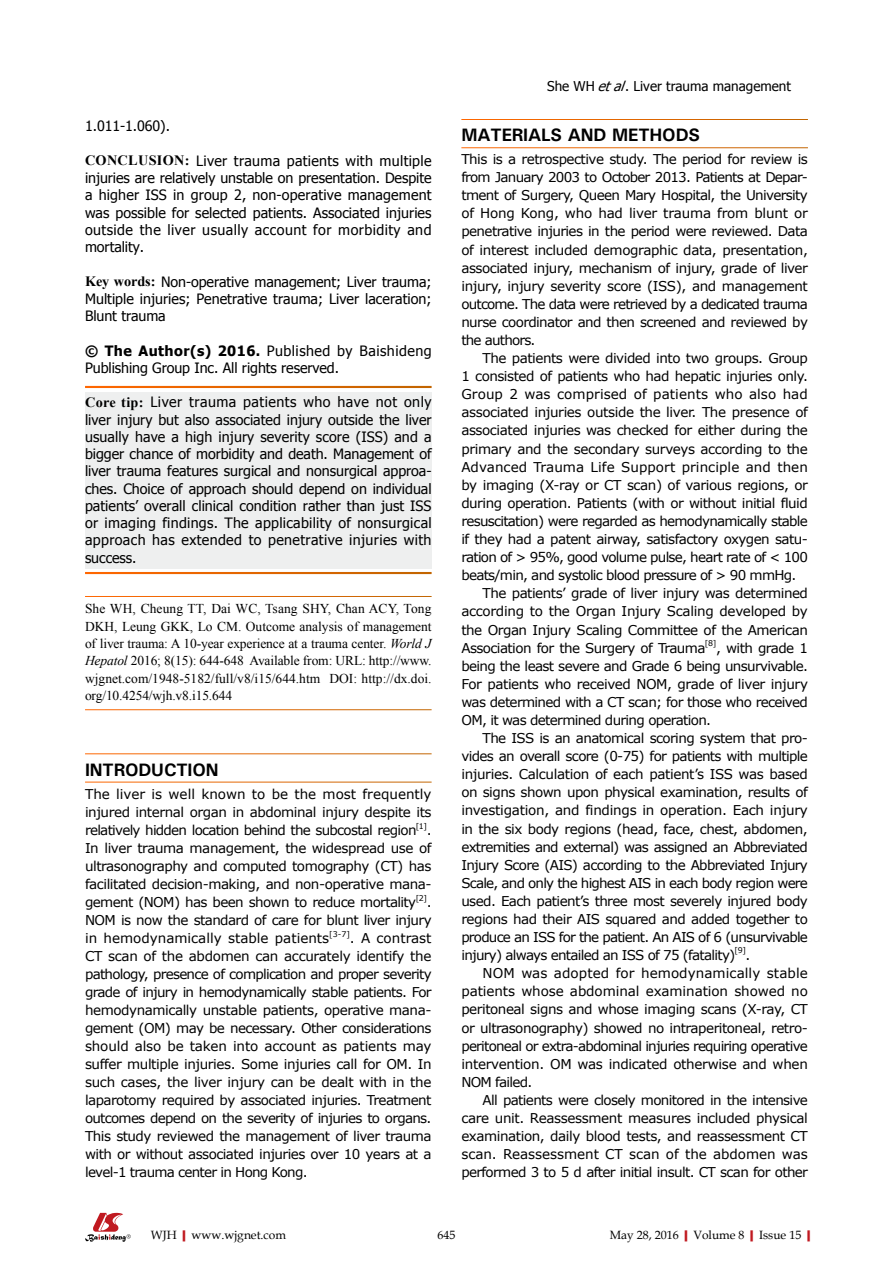
<style>
.page{position:relative;width:893px;height:1263px;background:#fff}
.page>*{position:absolute;margin:0;border:0;box-sizing:border-box;transform-origin:0 0}
.t1{font:700 18px "Univers";letter-spacing:-.01em;color:#000}
.t2{font:14.25px/17.2px "Tahoma";color:#000;text-align:justify}
.t3{font:13.5px/18px "Verdana";letter-spacing:-.04em;color:#000;text-align:justify}
.t4{font:13.5px/17.4px "Times New Roman";color:#000;text-align:justify}
.t5{font:13.5px "Verdana";letter-spacing:-.06em;color:#000}
.t6{font:13.5px "Verdana";letter-spacing:.005em;color:#000}
.t7{font:13.5px "Verdana";letter-spacing:-.02em;color:#000}
.t8{font:13.5px "Verdana";letter-spacing:-.005em;color:#000}
.t9{font:13.5px "Verdana";letter-spacing:-.015em;color:#000}
.t10{font:13.5px "Tahoma";color:#000}
.t11{font:12px "Book Antiqua";color:#000}
.t12{font:7.8px "Verdana";color:#000}
.s1{font-family:"Times New Roman";font-weight:700}
.s2{font-weight:700}
.s3{font-style:italic}
.s4{font-weight:700;color:#c01920}
</style>
<div class="page">
<div style="left:85px;top:392px;width:347px;height:176px;background:#eeefef"></div>
<svg style="left:85px;top:1213px;width:46px;height:29px"></svg>
<p class="t2" style="left:85px;top:117px;width:86px">1.011-1.060).</p>
<p class="t2" style="left:85px;top:151px;width:348px"><span class="s1">CONCLUSION:</span> Liver trauma patients with multiple injuries are relatively unstable on presentation. Despite a higher ISS in group 2, non-operative management was possible for selected patients. Associated injuries outside the liver usually account for morbidity and mortality.</p>
<p class="t2" style="left:85px;top:272px;width:348px"><span class="s1">Key words:</span> Non-operative management; Liver trauma; Multiple injuries; Penetrative trauma; Liver laceration; Blunt trauma</p>
<p class="t2" style="left:85px;top:341px;width:348px"><span class="s2">© The Author(s) 2016.</span> Published by Baishideng<br>Publishing Group Inc. All rights reserved.</p>
<p class="t2" style="left:85px;top:393px;width:348px"><span class="s1">Core tip:</span> Liver trauma patients who have not only liver injury but also associated injury outside the liver usually have a high injury severity score (ISS) and a bigger chance of morbidity and death. Management of liver trauma features surgical and nonsurgical approa&shy;ches. Choice of approach should depend on individual patients’ overall clinical condition rather than just ISS or imaging findings. The applicability of nonsurgical approach has extended to penetrative injuries with success.</p>
<p class="t4" style="left:85px;top:600px;width:348px">She WH, Cheung TT, Dai WC, Tsang SHY, Chan ACY, Tong DKH, Leung GKK, Lo CM. Outcome analysis of management of liver trauma: A 10-year experience at a trauma center. <span class="s3">World J Hepatol</span> 2016; 8(15): 644-648 Available from: URL: http://www. wjgnet.com/1948-5182/full/v8/i15/644.htm DOI: http://dx.doi. org/10.4254/wjh.v8.i15.644</p>
<p class="t1" style="left:85px;top:758px;width:135px">INTRODUCTION</p>
<p class="t3" style="left:85px;top:785px;width:348px">The liver is well known to be the most frequently injured internal organ in abdominal injury despite its relatively hidden location behind the subcostal region</p>
<p class="t12" style="left:416px;top:820px;width:13px">[1]</p>
<p class="t3" style="left:85px;top:821px;width:348px;text-align:left;text-indent:342px">.<br>In liver trauma management, the widespread use of ultrasonography and computed tomography (CT) has facilitated decision-making, and non-operative mana&shy;gement (NOM) has been shown to reduce mortality</p>
<p class="t12" style="left:416px;top:892px;width:13px">[2]</p>
<p class="t3" style="left:85px;top:893px;width:348px;text-indent:342px">.<br>NOM is now the standard of care for blunt liver injury in hemodynamically stable patients</p>
<p class="t12" style="left:329px;top:928px;width:22px">[3-7]</p>
<p class="t3" style="left:85px;top:929px;width:348px;text-align:left;text-indent:265px">. A contrast CT scan of the abdomen can accurately identify the pathology, presence of complication and proper severity grade of injury in hemodynamically stable patients. For hemodynamically unstable patients, operative mana&shy;gement (OM) may be necessary. Other considerations should also be taken into account as patients may suffer multiple injuries. Some injuries call for OM. In such cases, the liver injury can be dealt with in the laparotomy required by associated injuries. Treatment outcomes depend on the severity of injuries to organs.<br>This study reviewed the management of liver trauma with or without associated injuries over 10 years at a level-1 trauma center in Hong Kong.</p>
<p class="t10" style="left:547px;top:77px;width:245px">She WH <span class="s3">etal</span>. Liver trauma management</p>
<p class="t1" style="left:461px;top:123px;width:240px">MATERIALS AND METHODS</p>
<p class="t3" style="left:461px;top:150px;width:348px">This is a retrospective study. The period for review is</p>
<p class="t5" style="left:461px;top:168px;width:346px">from January 2003 to October 2013. Patients at Depar-</p>
<p class="t3" style="left:461px;top:186px;width:348px">tment of Surgery, Queen Mary Hospital, the University</p>
<p class="t9" style="left:461px;top:204px;width:348px">of Hong Kong, who had liver trauma from blunt or</p>
<p class="t3" style="left:461px;top:222px;width:348px">penetrative injuries in the period were reviewed. Data</p>
<p class="t3" style="left:461px;top:240px;width:348px">of interest included demographic data, presentation,</p>
<p class="t3" style="left:461px;top:259px;width:348px">associated injury, mechanism of injury, grade of liver</p>
<p class="t3" style="left:461px;top:277px;width:348px">injury, injury severity score (ISS), and management</p>
<p class="t5" style="left:461px;top:295px;width:348px">outcome. The data were retrieved by a dedicated trauma</p>
<p class="t3" style="left:461px;top:313px;width:348px">nurse coordinator and then screened and reviewed by</p>
<p class="t5" style="left:461px;top:331px;width:76px">the authors.</p>
<p class="t3" style="left:483px;top:349px;width:327px">The patients were divided into two groups. Group</p>
<p class="t3" style="left:461px;top:367px;width:348px">1 consisted of patients who had hepatic injuries only.</p>
<p class="t6" style="left:461px;top:385px;width:348px">Group 2 was comprised of patients who also had</p>
<p class="t3" style="left:461px;top:403px;width:348px">associated injuries outside the liver. The presence of</p>
<p class="t3" style="left:461px;top:421px;width:348px">associated injuries was checked for either during the</p>
<p class="t3" style="left:461px;top:439px;width:348px">primary and the secondary surveys according to the</p>
<p class="t6" style="left:461px;top:457px;width:348px">Advanced Trauma Life Support principle and then</p>
<p class="t3" style="left:461px;top:476px;width:348px">by imaging (X-ray or CT scan) of various regions, or</p>
<p class="t3" style="left:461px;top:494px;width:348px">during operation. Patients (with or without initial fluid</p>
<p class="t3" style="left:461px;top:512px;width:348px">resuscitation) were regarded as hemodynamically stable</p>
<p class="t3" style="left:461px;top:530px;width:346px">if they had a patent airway, satisfactory oxygen satu-</p>
<p class="t3" style="left:461px;top:548px;width:348px">ration of &gt; 95%, good volume pulse, heart rate of &lt; 100</p>
<p class="t3" style="left:461px;top:566px;width:336px">beats/min, and systolic blood pressure of &gt; 90 mmHg.</p>
<p class="t3" style="left:483px;top:584px;width:327px">The patients’ grade of liver injury was determined</p>
<p class="t3" style="left:461px;top:602px;width:348px">according to the Organ Injury Scaling developed by</p>
<p class="t3" style="left:461px;top:620px;width:348px">the Organ Injury Scaling Committee of the American</p>
<p class="t3" style="left:461px;top:638px;width:246px">Association for the Surgery of Trauma</p>
<p class="t12" style="left:705px;top:638px;width:13px">[8]</p>
<p class="t3" style="left:716px;top:638px;width:93px">, with grade 1</p>
<p class="t3" style="left:461px;top:657px;width:348px">being the least severe and Grade 6 being unsurvivable.</p>
<p class="t3" style="left:461px;top:675px;width:348px">For patients who received NOM, grade of liver injury</p>
<p class="t3" style="left:461px;top:693px;width:348px">was determined with a CT scan; for those who received</p>
<p class="t3" style="left:461px;top:711px;width:251px">OM, it was determined during operation.</p>
<p class="t3" style="left:483px;top:729px;width:325px">The ISS is an anatomical scoring system that pro-</p>
<p class="t3" style="left:461px;top:747px;width:348px">vides an overall score (0-75) for patients with multiple</p>
<p class="t3" style="left:461px;top:765px;width:348px">injuries. Calculation of each patient’s ISS was based</p>
<p class="t3" style="left:461px;top:783px;width:348px">on signs shown upon physical examination, results of</p>
<p class="t7" style="left:461px;top:801px;width:348px">investigation, and findings in operation. Each injury</p>
<p class="t3" style="left:461px;top:819px;width:348px">in the six body regions (head, face, chest, abdomen,</p>
<p class="t3" style="left:461px;top:837px;width:348px">extremities and external) was assigned an Abbreviated</p>
<p class="t3" style="left:461px;top:856px;width:348px">Injury Score (AIS) according to the Abbreviated Injury</p>
<p class="t5" style="left:461px;top:874px;width:348px">Scale, and only the highest AIS in each body region were</p>
<p class="t3" style="left:461px;top:892px;width:348px">used. Each patient’s three most severely injured body</p>
<p class="t3" style="left:461px;top:910px;width:348px">regions had their AIS squared and added together to</p>
<p class="t5" style="left:461px;top:928px;width:348px">produce an ISS for the patient. An AIS of 6 (unsurvivable</p>
<p class="t3" style="left:461px;top:946px;width:275px">injury) always entailed an ISS of 75 (fatality)</p>
<p class="t12" style="left:735px;top:945px;width:13px">[9]</p>
<p class="t3" style="left:745px;top:946px;width:6px">.</p>
<p class="t6" style="left:483px;top:964px;width:327px">NOM was adopted for hemodynamically stable</p>
<p class="t8" style="left:461px;top:982px;width:348px">patients whose abdominal examination showed no</p>
<p class="t3" style="left:461px;top:1000px;width:348px">peritoneal signs and whose imaging scans (X-ray, CT</p>
<p class="t3" style="left:461px;top:1018px;width:346px">or ultrasonography) showed no intraperitoneal, retro-</p>
<p class="t5" style="left:461px;top:1036px;width:348px">peritoneal or extra-abdominal injuries requiring operative</p>
<p class="t7" style="left:461px;top:1054px;width:348px">intervention. OM was indicated otherwise and when</p>
<p class="t3" style="left:461px;top:1073px;width:73px">NOM failed.</p>
<p class="t3" style="left:483px;top:1091px;width:327px">All patients were closely monitored in the intensive</p>
<p class="t3" style="left:461px;top:1109px;width:348px">care unit. Reassessment measures included physical</p>
<p class="t3" style="left:461px;top:1127px;width:348px">examination, daily blood tests, and reassessment CT</p>
<p class="t8" style="left:461px;top:1145px;width:348px">scan. Reassessment CT scan of the abdomen was</p>
<p class="t3" style="left:461px;top:1163px;width:348px">performed 3 to 5 d after initial insult. CT scan for other</p>
<p class="t11" style="left:151px;top:1226px;width:137px">WJH<span class="s4">|</span>www.wjgnet.com</p>
<p class="t11" style="left:437px;top:1226px;width:19px">645</p>
<p class="t11" style="left:610px;top:1226px;width:208px">May 28, 2016<span class="s4">|</span>Volume 8<span class="s4">|</span>Issue 15<span class="s4">|</span></p>
</div>
